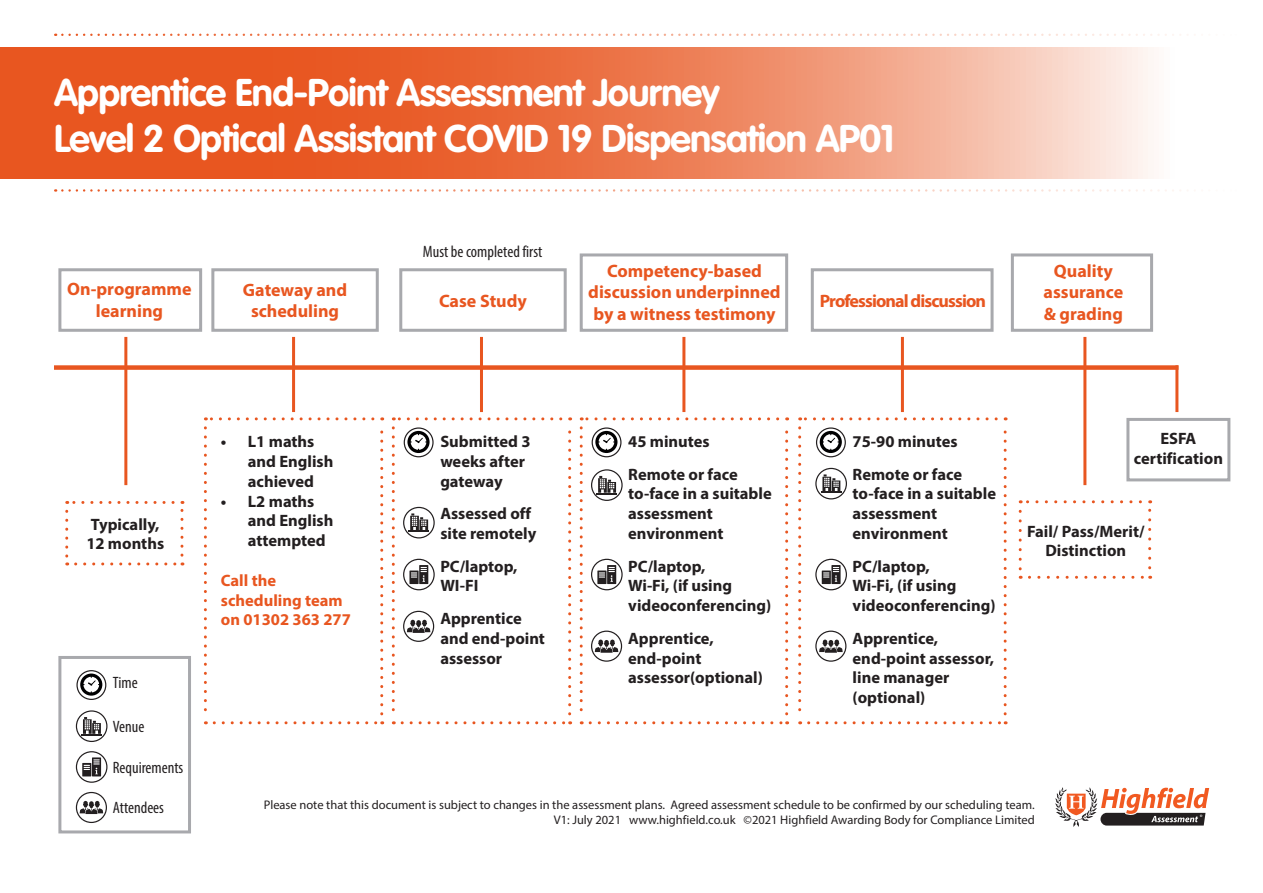
<style>
.page{position:relative;width:1263px;height:893px;background:#fff}
.page>*{position:absolute;margin:0;border:0;box-sizing:border-box;transform-origin:0 0}
.t1{font:700 38.1px/45.8px "VAG Rounded";letter-spacing:-.02em;color:#fff}
.t2{font:700 18px/21.6px "Myriad Pro";color:#e85620;text-align:center}
.t3{font:700 18px "Myriad Pro";letter-spacing:-.05em;color:#e85620}
.t4{font:700 16.5px/19.8px "Myriad Pro";color:#231f20}
.t5{font:condensed 16.5px "Myriad Pro";color:#231f20}
.t6{font:700 16.5px/19.8px "Myriad Pro";color:#e85620}
.t7{font:12.45px/15px "Myriad Pro";color:#231f20;text-align:right}
</style>
<div class="page">
<svg style="left:580px;top:428px;width:3px;height:296px"></svg>
<svg style="left:590px;top:721px;width:198px;height:3px"></svg>
<svg style="left:785px;top:417px;width:3px;height:297px"></svg>
<svg style="left:581px;top:417px;width:197px;height:3px"></svg>
<svg style="left:0;top:47px;width:1154px;height:131px;background:#ed8159"></svg>
<svg style="left:62px;top:189px;width:1126px;height:3px"></svg>
<svg style="left:62px;top:34px;width:1126px;height:2px"></svg>
<div style="left:54px;top:365px;width:1124px;height:5px;background:#e85620"></div>
<hr style="left:124px;top:337px;width:3px;height:148px;background:#e85620">
<hr style="left:1083px;top:337px;width:3px;height:148px;background:#e85620">
<hr style="left:1175px;top:365px;width:3px;height:47px;background:#e85620">
<svg style="left:65px;top:511px;width:3px;height:54px"></svg>
<svg style="left:76px;top:562px;width:107px;height:3px"></svg>
<svg style="left:180px;top:501px;width:3px;height:54px"></svg>
<svg style="left:67px;top:501px;width:106px;height:3px"></svg>
<svg style="left:1019px;top:511px;width:3px;height:68px"></svg>
<svg style="left:1029px;top:576px;width:122px;height:3px"></svg>
<svg style="left:1148px;top:500px;width:3px;height:68px"></svg>
<svg style="left:1020px;top:500px;width:120px;height:3px"></svg>
<svg style="left:80px;top:673px;width:22px;height:23px"></svg>
<div style="left:76px;top:670px;width:30px;height:30px;border:1px solid #231f20;border-radius:50%"></div>
<svg style="left:81px;top:717px;width:21px;height:18px"></svg>
<div style="left:76px;top:710px;width:31px;height:32px;border:1px solid #231f20;border-radius:50%"></div>
<svg style="left:82px;top:757px;width:19px;height:19px"></svg>
<div style="left:76px;top:751px;width:31px;height:32px;border:1px solid #231f20;border-radius:50%"></div>
<svg style="left:80px;top:801px;width:23px;height:13px"></svg>
<div style="left:76px;top:792px;width:31px;height:31px;border:1px solid #231f20;border-radius:50%"></div>
<svg style="left:1055px;top:787px;width:155px;height:40px"></svg>
<div style="left:58px;top:268px;width:144px;height:64px;border:3px solid #a8a9ad"></div>
<div style="left:58px;top:656px;width:133px;height:177px;border:3px solid #a8a9ad"></div>
<svg style="left:204px;top:428px;width:3px;height:296px"></svg>
<svg style="left:214px;top:721px;width:169px;height:3px"></svg>
<svg style="left:380px;top:417px;width:3px;height:297px"></svg>
<svg style="left:205px;top:417px;width:168px;height:3px"></svg>
<hr style="left:292px;top:337px;width:3px;height:75px;background:#e85620">
<div style="left:211px;top:268px;width:168px;height:64px;border:3px solid #a8a9ad"></div>
<svg style="left:392px;top:428px;width:3px;height:296px"></svg>
<svg style="left:402px;top:721px;width:169px;height:3px"></svg>
<svg style="left:568px;top:417px;width:3px;height:297px"></svg>
<svg style="left:393px;top:417px;width:168px;height:3px"></svg>
<hr style="left:480px;top:337px;width:3px;height:75px;background:#e85620">
<div style="left:399px;top:268px;width:168px;height:64px;border:3px solid #a8a9ad"></div>
<hr style="left:682px;top:337px;width:3px;height:75px;background:#e85620">
<svg style="left:595px;top:431px;width:22px;height:22px"></svg>
<div style="left:592px;top:427px;width:29px;height:30px;border:1px solid #231f20;border-radius:50%"></div>
<svg style="left:407px;top:431px;width:23px;height:22px"></svg>
<div style="left:404px;top:427px;width:30px;height:30px;border:1px solid #231f20;border-radius:50%"></div>
<svg style="left:596px;top:476px;width:21px;height:18px"></svg>
<div style="left:591px;top:469px;width:32px;height:32px;border:1px solid #231f20;border-radius:50%"></div>
<svg style="left:409px;top:513px;width:20px;height:19px"></svg>
<div style="left:403px;top:507px;width:32px;height:31px;border:1px solid #231f20;border-radius:50%"></div>
<svg style="left:597px;top:565px;width:19px;height:19px"></svg>
<div style="left:591px;top:559px;width:32px;height:31px;border:1px solid #231f20;border-radius:50%"></div>
<svg style="left:409px;top:565px;width:19px;height:19px"></svg>
<div style="left:403px;top:559px;width:32px;height:31px;border:1px solid #231f20;border-radius:50%"></div>
<svg style="left:595px;top:640px;width:23px;height:13px"></svg>
<div style="left:591px;top:631px;width:31px;height:31px;border:1px solid #231f20;border-radius:50%"></div>
<svg style="left:407px;top:620px;width:23px;height:13px"></svg>
<div style="left:403px;top:611px;width:31px;height:31px;border:1px solid #231f20;border-radius:50%"></div>
<div style="left:580px;top:253px;width:208px;height:79px;border:3px solid #a8a9ad"></div>
<svg style="left:798px;top:428px;width:3px;height:296px"></svg>
<svg style="left:809px;top:721px;width:197px;height:3px"></svg>
<svg style="left:1004px;top:417px;width:3px;height:297px"></svg>
<svg style="left:800px;top:417px;width:196px;height:3px"></svg>
<hr style="left:901px;top:337px;width:3px;height:75px;background:#e85620">
<svg style="left:820px;top:431px;width:22px;height:22px"></svg>
<div style="left:816px;top:427px;width:30px;height:30px;border:1px solid #231f20;border-radius:50%"></div>
<svg style="left:821px;top:474px;width:20px;height:19px"></svg>
<div style="left:815px;top:468px;width:32px;height:31px;border:1px solid #231f20;border-radius:50%"></div>
<svg style="left:822px;top:565px;width:18px;height:19px"></svg>
<div style="left:815px;top:559px;width:32px;height:31px;border:1px solid #231f20;border-radius:50%"></div>
<svg style="left:819px;top:640px;width:24px;height:13px"></svg>
<div style="left:815px;top:631px;width:31px;height:31px;border:1px solid #231f20;border-radius:50%"></div>
<div style="left:811px;top:268px;width:182px;height:64px;border:3px solid #a8a9ad"></div>
<div style="left:1011px;top:253px;width:142px;height:79px;border:3px solid #a8a9ad"></div>
<div style="left:1126px;top:418px;width:104px;height:63px;border:3px solid #a8a9ad"></div>
<h1 class="t1" style="left:54px;top:69px;width:842px">Apprentice End-Point Assessment Journey<br>Level 2 Optical Assistant COVID 19 Dispensation AP01</h1>
<p class="t2" style="left:67px;top:278px;width:126px">On-programme learning</p>
<p class="t5" style="left:423px;top:241px;width:121px">Must be completed first</p>
<p class="t2" style="left:243px;top:278px;width:106px">Gateway and scheduling</p>
<p class="t2" style="left:439px;top:289px;width:89px">Case Study</p>
<p class="t2" style="left:588px;top:259px;width:194px">Competency-based discussion underpinned by a witness testimony</p>
<p class="t3" style="left:820px;top:289px;width:168px">Professional discussion</p>
<p class="t2" style="left:1043px;top:259px;width:81px">Quality assurance &amp; grading</p>
<p class="t4" style="left:1134px;top:428px;width:91px;text-align:center">ESFA certification</p>
<p class="t4" style="left:248px;top:431px;width:87px;text-indent:-27px">• L1 maths and English achieved</p>
<p class="t4" style="left:248px;top:490px;width:87px;text-indent:-27px">• L2 maths and English attempted</p>
<p class="t6" style="left:221px;top:570px;width:131px">Call the scheduling team on 01302 363 277</p>
<p class="t4" style="left:440px;top:431px;width:92px">Submitted 3 weeks after gateway</p>
<p class="t4" style="left:440px;top:503px;width:98px">Assessed off site remotely</p>
<p class="t4" style="left:440px;top:556px;width:79px">PC/laptop,<br>WI-FI</p>
<p class="t4" style="left:440px;top:608px;width:106px">Apprentice and end-point assessor</p>
<p class="t4" style="left:628px;top:425px;width:111px;line-height:32.5px">45 minutes<br>Remote or face</p>
<p class="t4" style="left:628px;top:483px;width:145px">to-face in a suitable assessment environment</p>
<p class="t4" style="left:628px;top:556px;width:144px">PC/laptop,<br>Wi-Fi, (if using videoconferencing)</p>
<p class="t4" style="left:628px;top:628px;width:136px">Apprentice, end-point assessor(optional)</p>
<p class="t4" style="left:853px;top:425px;width:111px;line-height:32.5px">75-90 minutes<br>Remote or face</p>
<p class="t4" style="left:853px;top:483px;width:145px">to-face in a suitable assessment environment</p>
<p class="t4" style="left:853px;top:556px;width:144px">PC/laptop,<br>Wi-Fi, (if using videoconferencing)</p>
<p class="t4" style="left:853px;top:628px;width:143px">Apprentice, end-point assessor, line manager (optional)</p>
<p class="t4" style="left:86px;top:513px;width:79px">Typically,<br>12 months</p>
<p class="t4" style="left:1027px;top:521px;width:119px;text-align:center">Fail/ Pass/Merit/<br>Distinction</p>
<p class="t5" style="left:113px;top:673px;width:26px">Time</p>
<p class="t5" style="left:113px;top:716px;width:33px">Venue</p>
<p class="t5" style="left:113px;top:757px;width:72px">Requirements</p>
<p class="t5" style="left:113px;top:798px;width:53px">Attendees</p>
<p class="t7" style="left:264px;top:797px;width:772px">Please note that this document is subject to changes in the assessment plans. Agreed assessment schedule to be confirmed by our scheduling team.<br>V1: July 2021 www.highfield.co.uk ©2021 Highfield Awarding Body for Compliance Limited</p>
</div>
